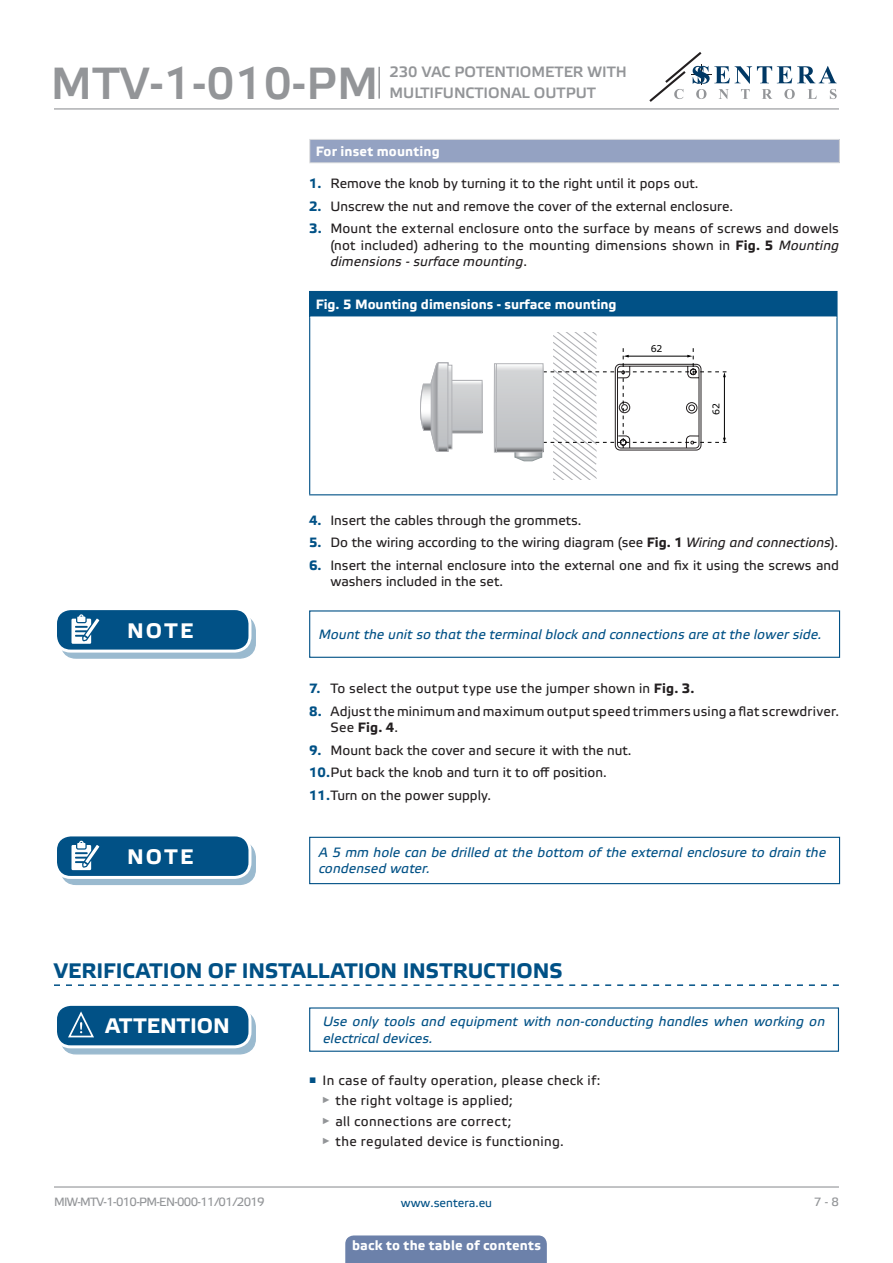
<style>
.page{position:relative;width:893px;height:1263px;background:#fff}
.page>*{position:absolute;margin:0;border:0;box-sizing:border-box;transform-origin:0 0}
.t1{font:45px "Etelka Medium Pro";letter-spacing:.01em;color:#939598}
.t2{font:700 21px "Etelka Text Pro";color:#015186}
.t3{font:700 21px "Etelka Text Pro";letter-spacing:.005em;color:#fff}
.t4{font:700 21px "Etelka Text Pro";letter-spacing:.025em;color:#fff}
.t5{font:15px/21px "Etelka Medium Pro";color:#939598}
.t6{font:13.5px/16.2px "Etelka Text Pro";color:#231f20}
.attention{font:italic 13.5px/16.2px "Etelka Text Pro";letter-spacing:.01em;color:#015186}
.t7{font:13.5px "Etelka Text Pro";letter-spacing:.025em;color:#231f20}
.head-table{font:700 13.5px "Etelka Text Pro";color:#fff}
.Table_main_heading{font:700 13.5px "Etelka Text Pro";letter-spacing:.015em;color:#fff}
.t8{font:12px "Etelka Text Pro";letter-spacing:-.055em;color:#939598}
.t9{font:12px "Etelka Text Pro";color:#015186}
.t10{font:9.3px "Verdana";color:#000}
.s1{font-weight:700;color:#015186}
.s2{font-weight:700}
.s3{font-style:italic}
</style>
<div class="page">
<hr style="left:54px;top:108px;width:785px;height:1px;background:#939598">
<hr style="left:54px;top:1186px;width:785px;height:1px;background:#939598">
<svg style="left:649px;top:52px;width:188px;height:50px"></svg>
<div style="left:345px;top:1235px;width:202px;height:28px;background:#6c81aa"></div>
<div style="left:310px;top:139px;width:529px;height:24px;background:#94a2c2"></div>
<svg style="left:309px;top:140px;width:1px;height:22px"></svg>
<hr style="left:309px;top:139px;width:531px;height:1px;background:#dcdddf">
<hr style="left:309px;top:162px;width:531px;height:1px;background:#dcdddf">
<svg style="left:839px;top:140px;width:1px;height:22px"></svg>
<div style="left:310px;top:291px;width:527px;height:26px;background:#015186"></div>
<hr style="left:309px;top:291px;width:528px;height:1px;background:#015186">
<svg style="left:309px;top:292px;width:1px;height:25px"></svg>
<hr style="left:309px;top:317px;width:1px;height:177px;background:#015186">
<hr style="left:836px;top:317px;width:1px;height:177px;background:#015186">
<hr style="left:309px;top:494px;width:528px;height:1px;background:#015186">
<hr style="left:310px;top:316px;width:526px;height:2px;background:#fff">
<svg style="left:494px;top:363px;width:2px;height:89px"></svg>
<svg style="left:498px;top:366px;width:17px;height:84px"></svg>
<div style="left:496px;top:363px;width:47px;height:89px;border:1px solid #b1b2b6"></div>
<svg style="left:515px;top:332px;width:211px;height:148px"></svg>
<svg style="left:452px;top:382px;width:28px;height:49px"></svg>
<div style="left:448px;top:380px;width:34px;height:53px;border:1px solid #b1b2b6"></div>
<svg style="left:420px;top:362px;width:32px;height:90px"></svg>
<div style="left:61px;top:616px;width:194px;height:42px;background:#9abacf;border-radius:15px"></div>
<div style="left:60px;top:615px;width:196px;height:44px;border:1px solid #015186;border-radius:15px"></div>
<div style="left:56px;top:609px;width:194px;height:42px;background:#015186;border-radius:15px"></div>
<div style="left:54px;top:607px;width:197px;height:46px;border:3px solid #fff;border-radius:15px"></div>
<svg style="left:71px;top:614px;width:34px;height:38px"></svg>
<div style="left:309px;top:610px;width:531px;height:48px;border:1px solid #015186"></div>
<div style="left:61px;top:842px;width:194px;height:42px;background:#9abacf;border-radius:15px"></div>
<div style="left:60px;top:841px;width:196px;height:44px;border:1px solid #015186;border-radius:15px"></div>
<div style="left:56px;top:835px;width:194px;height:42px;background:#015186;border-radius:15px"></div>
<div style="left:54px;top:833px;width:197px;height:46px;border:3px solid #fff;border-radius:15px"></div>
<svg style="left:71px;top:841px;width:34px;height:37px"></svg>
<svg style="left:54px;top:984px;width:785px;height:2px"></svg>
<div style="left:309px;top:837px;width:531px;height:47px;border:1px solid #015186"></div>
<svg style="left:61px;top:1011px;width:194px;height:43px"></svg>
<div style="left:60px;top:1011px;width:196px;height:43px;border:1px solid #015186;border-radius:15px"></div>
<div style="left:56px;top:1004px;width:194px;height:43px;background:#015186;border-radius:15px"></div>
<div style="left:54px;top:1003px;width:197px;height:45px;border:3px solid #fff;border-radius:15px"></div>
<svg style="left:67px;top:1011px;width:38px;height:36px"></svg>
<div style="left:309px;top:1007px;width:530px;height:45px;border:1px solid #015186"></div>
<hr style="left:378px;top:67px;width:2px;height:32px;background:#939598">
<h1 class="t1" style="left:51px;top:59px;width:329px">MTV-1-010-PM</h1>
<p class="t5" style="left:389px;top:62px;width:239px">230 VAC POTENTIOMETER WITH<br>MULTIFUNCTIONAL OUTPUT</p>
<p class="Table_main_heading" style="left:316px;top:144px;width:126px">For inset mounting</p>
<p class="t6" style="left:309px;top:176px;width:391px"><span class="s1">1.</span> Remove the knob by turning it to the right until it pops out.</p>
<p class="t6" style="left:309px;top:199px;width:425px"><span class="s1">2.</span> Unscrew the nut and remove the cover of the external enclosure.</p>
<p class="t6" style="left:330px;top:221px;width:510px;text-align:justify;text-indent:-21px"><span class="s1">3.</span> Mount the external enclosure onto the surface by means of screws and dowels (not included) adhering to the mounting dimensions shown in <span class="s2">Fig. 5</span> <span class="s3">Mounting dimensions - surface mounting</span>.</p>
<p class="head-table" style="left:316px;top:297px;width:302px">Fig. 5 Mounting dimensions - surface mounting</p>
<p class="t10" style="left:651px;top:342px;width:13px">62</p>
<p class="t10" style="left:710px;top:415px;width:13px;rotate:-90deg">62</p>
<p class="t6" style="left:309px;top:513px;width:274px"><span class="s1">4.</span> Insert the cables through the grommets.</p>
<p class="t6" style="left:309px;top:535px;width:531px"><span class="s1">5.</span> Do the wiring according to the wiring diagram (see <span class="s2">Fig. 1</span> <span class="s3">Wiring and connections</span>).</p>
<p class="t6" style="left:330px;top:558px;width:510px;text-indent:-21px"><span class="s1">6.</span> Insert the internal enclosure into the external one and fix it using the screws and washers included in the set.</p>
<p class="t4" style="left:127px;top:619px;width:67px">NOTE</p>
<p class="attention" style="left:319px;top:627px;width:505px">Mount the unit so that the terminal block and connections are at the lower side.</p>
<p class="t6" style="left:309px;top:681px;width:387px"><span class="s1">7.</span> To select the output type use the jumper shown in <span class="s2">Fig. 3.</span></p>
<p class="t6" style="left:330px;top:704px;width:510px;text-indent:-21px"><span class="s1">8.</span> Adjust the minimum and maximum output speed trimmers using a flat screwdriver.<br>See <span class="s2">Fig. 4</span>.</p>
<p class="t6" style="left:309px;top:743px;width:324px"><span class="s1">9.</span> Mount back the cover and secure it with the nut.</p>
<p class="t6" style="left:309px;top:765px;width:299px"><span class="s1">10.</span>Put back the knob and turn it to off position.</p>
<p class="t6" style="left:309px;top:788px;width:183px"><span class="s1">11.</span>Turn on the power supply.</p>
<p class="t4" style="left:127px;top:845px;width:67px">NOTE</p>
<p class="attention" style="left:319px;top:845px;width:509px">A 5 mm hole can be drilled at the bottom of the external enclosure to drain the condensed water.</p>
<p class="t2" style="left:54px;top:959px;width:510px">VERIFICATION OF INSTALLATION INSTRUCTIONS</p>
<p class="t3" style="left:105px;top:1014px;width:126px">ATTENTION</p>
<p class="attention" style="left:323px;top:1014px;width:504px">Use only tools and equipment with non-conducting handles when working on electrical devices.</p>
<p class="t7" style="left:309px;top:1073px;width:293px"><sup>■</sup> In case of faulty operation, please check if:</p>
<p class="t7" style="left:322px;top:1093px;width:192px"><sup>►</sup> the right voltage is applied;</p>
<p class="t7" style="left:322px;top:1114px;width:191px"><sup>►</sup> all connections are correct;</p>
<p class="t7" style="left:322px;top:1134px;width:243px"><sup>►</sup> the regulated device is functioning.</p>
<p class="t8" style="left:54px;top:1195px;width:212px">MIW-MTV-1-010-PM-EN-000 - 11 / 01 / 2019</p>
<p class="t9" style="left:401px;top:1196px;width:93px">www.sentera.eu</p>
<p class="t8" style="left:814px;top:1195px;width:27px">7 - 8</p>
<p class="head-table" style="left:352px;top:1238px;width:190px">back to the table of contents</p>
</div>
